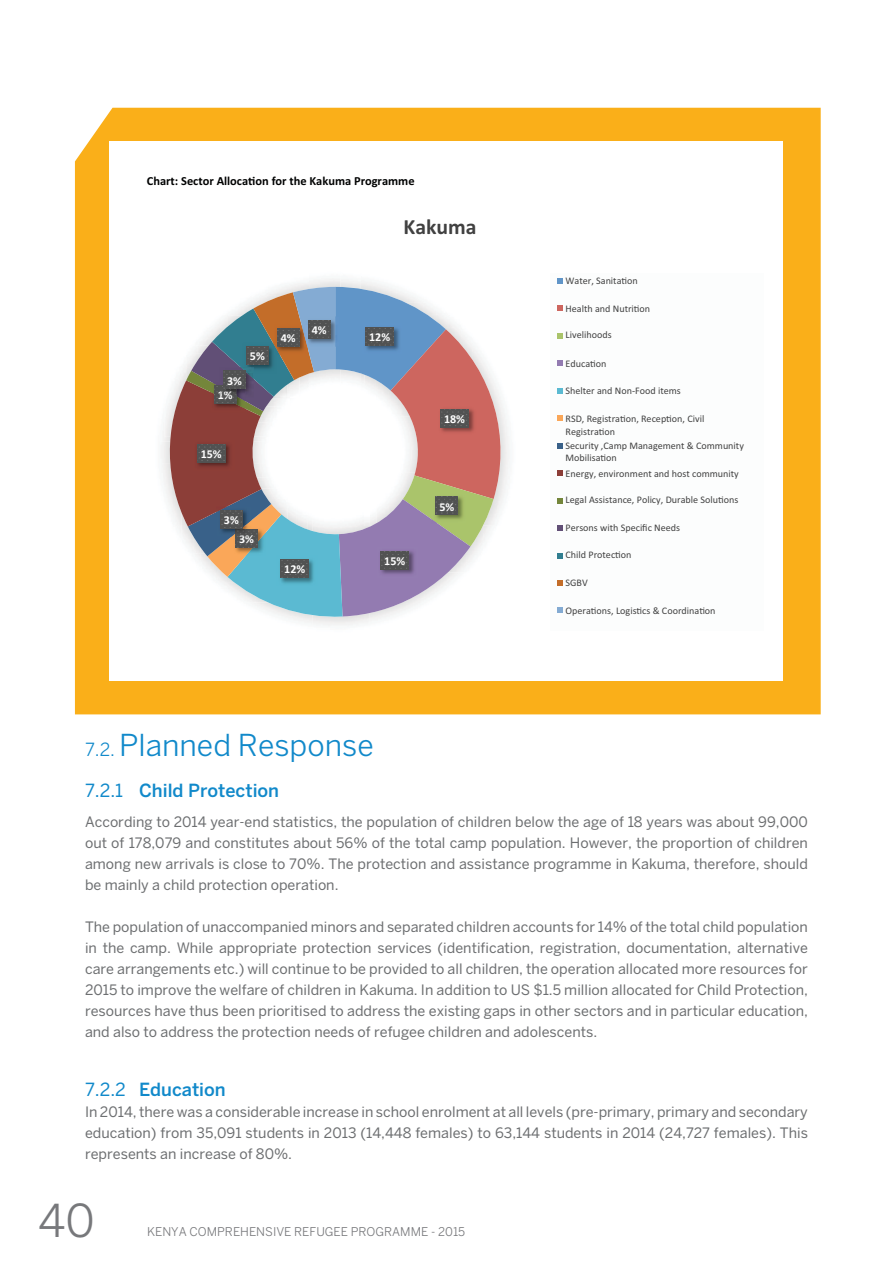
<style>
.page{position:relative;width:893px;height:1263px;background:#fff}
.page>*{position:absolute;margin:0;border:0;box-sizing:border-box;transform-origin:0 0}
.t1{font:45px "Benton Sans";color:#77787b}
.t2{font:30px "Benton Sans";color:#1189ca}
.t3{font:700 21.6px "Calibri";color:#414141}
.t4{font:500 18px "Benton Sans";color:#1189ca}
.t5{font:14.25px/21px "Benton Sans";color:#6d6f71;text-align:justify}
.t6{font:700 12.45px "Calibri";color:#010202}
.t7{font:12px "Benton Sans";color:#77787b}
.t8{font:700 12px "Calibri";color:#fff}
.t9{font:10.05px/12.1px "Calibri";color:#414141}
.s1{font-size:18px}
.s2{font-weight:400}
</style>
<div class="page">
<div style="left:75px;top:108px;width:746px;height:606px;background:#faaf19"></div>
<div style="left:110px;top:141px;width:673px;height:539px;background:#fff"></div>
<img style="left:309px;top:283px;width:11px;height:4px">
<svg style="left:164px;top:287px;width:345px;height:331px"></svg>
<img style="left:304px;top:325px;width:4px;height:22px">
<svg style="left:308px;top:320px;width:22px;height:18px"></svg>
<svg style="left:557px;top:278px;width:6px;height:6px"></svg>
<svg style="left:557px;top:305px;width:6px;height:6px"></svg>
<svg style="left:557px;top:333px;width:6px;height:6px"></svg>
<svg style="left:557px;top:360px;width:6px;height:6px"></svg>
<svg style="left:557px;top:388px;width:6px;height:5px"></svg>
<svg style="left:557px;top:415px;width:6px;height:6px"></svg>
<svg style="left:557px;top:443px;width:6px;height:5px"></svg>
<svg style="left:557px;top:470px;width:6px;height:6px"></svg>
<svg style="left:557px;top:498px;width:6px;height:5px"></svg>
<svg style="left:557px;top:525px;width:6px;height:6px"></svg>
<svg style="left:557px;top:553px;width:6px;height:5px"></svg>
<svg style="left:557px;top:580px;width:6px;height:6px"></svg>
<svg style="left:557px;top:607px;width:6px;height:6px"></svg>
<p class="t6" style="left:147px;top:177px;width:269px">Chart: Sector Alloca-on for the Kakuma Programme</p>
<p class="t8" style="left:227px;top:376px;width:16px">3%</p>
<p class="t8" style="left:218px;top:391px;width:16px">1%</p>
<p class="t8" style="left:250px;top:352px;width:16px">5%</p>
<p class="t8" style="left:281px;top:334px;width:16px">4%</p>
<p class="t8" style="left:312px;top:326px;width:16px">4%</p>
<p class="t8" style="left:201px;top:450px;width:22px">15%</p>
<p class="t8" style="left:224px;top:516px;width:16px">3%</p>
<p class="t8" style="left:239px;top:535px;width:16px">3%</p>
<p class="t8" style="left:284px;top:565px;width:22px">12%</p>
<h3 class="t3" style="left:403px;top:220px;width:74px">Kakuma</h3>
<p class="t8" style="left:369px;top:333px;width:22px">12%</p>
<p class="t8" style="left:444px;top:415px;width:22px">18%</p>
<p class="t8" style="left:439px;top:502px;width:16px">5%</p>
<p class="t8" style="left:384px;top:557px;width:22px">15%</p>
<p class="t9" style="left:566px;top:275px;width:74px">Water, Sanita-on</p>
<p class="t9" style="left:566px;top:303px;width:86px">Health and Nutri-on</p>
<p class="t9" style="left:566px;top:330px;width:48px">Livelihoods</p>
<p class="t9" style="left:566px;top:358px;width:42px">Educa-on</p>
<p class="t9" style="left:566px;top:386px;width:117px">Shelter and Non-Food items</p>
<p class="t9" style="left:566px;top:414px;width:140px">RSD, Registra-on, Recep-on, Civil<br>Registra-on</p>
<p class="t9" style="left:566px;top:440px;width:180px">Security ,Camp Management &amp; Community<br>Mobilisa-on</p>
<p class="t9" style="left:566px;top:468px;width:175px">Energy, environment and host community</p>
<p class="t9" style="left:566px;top:494px;width:174px">Legal Assistance, Policy, Durable Solu-ons</p>
<p class="t9" style="left:566px;top:522px;width:116px">Persons with Specific Needs</p>
<p class="t9" style="left:566px;top:550px;width:68px">Child Protec-on</p>
<p class="t9" style="left:566px;top:578px;width:24px">SGBV</p>
<p class="t9" style="left:566px;top:605px;width:152px">Opera-ons, Logis-cs &amp; Coordina-on</p>
<h2 class="t2" style="left:85px;top:734px;width:290px"><span class="s1">7.2.</span> Planned Response</h2>
<p class="t4" style="left:85px;top:783px;width:196px"><span class="s2">7.2.1</span> Child Protection</p>
<p class="t5" style="left:85px;top:812px;width:724px">According to 2014 year-end statistics, the population of children below the age of 18 years was about 99,000 out of 178,079 and constitutes about 56% of the total camp population. However, the proportion of children among new arrivals is close to 70%. The protection and assistance programme in Kakuma, therefore, should be mainly a child protection operation.</p>
<p class="t5" style="left:85px;top:917px;width:724px">The population of unaccompanied minors and separated children accounts for 14% of the total child population in the camp. While appropriate protection services (identification, registration, documentation, alternative care arrangements etc.) will continue to be provided to all children, the operation allocated more resources for 2015 to improve the welfare of children in Kakuma. In addition to US $1.5 million allocated for Child Protection, resources have thus been prioritised to address the existing gaps in other sectors and in particular education, and also to address the protection needs of refugee children and adolescents.</p>
<p class="t4" style="left:85px;top:1083px;width:142px"><span class="s2">7.2.2</span> Education</p>
<p class="t5" style="left:85px;top:1102px;width:724px">In 2014, there was a considerable increase in school enrolment at all levels (pre-primary, primary and secondary education) from 35,091 students in 2013 (14,448 females) to 63,144 students in 2014 (24,727 females). This represents an increase of 80%.</p>
<h1 class="t1" style="left:38px;top:1204px;width:58px">40</h1>
<p class="t7" style="left:147px;top:1227px;width:320px">KENYA COMPREHENSIVE REFUGEE PROGRAMME - 2015</p>
</div>
